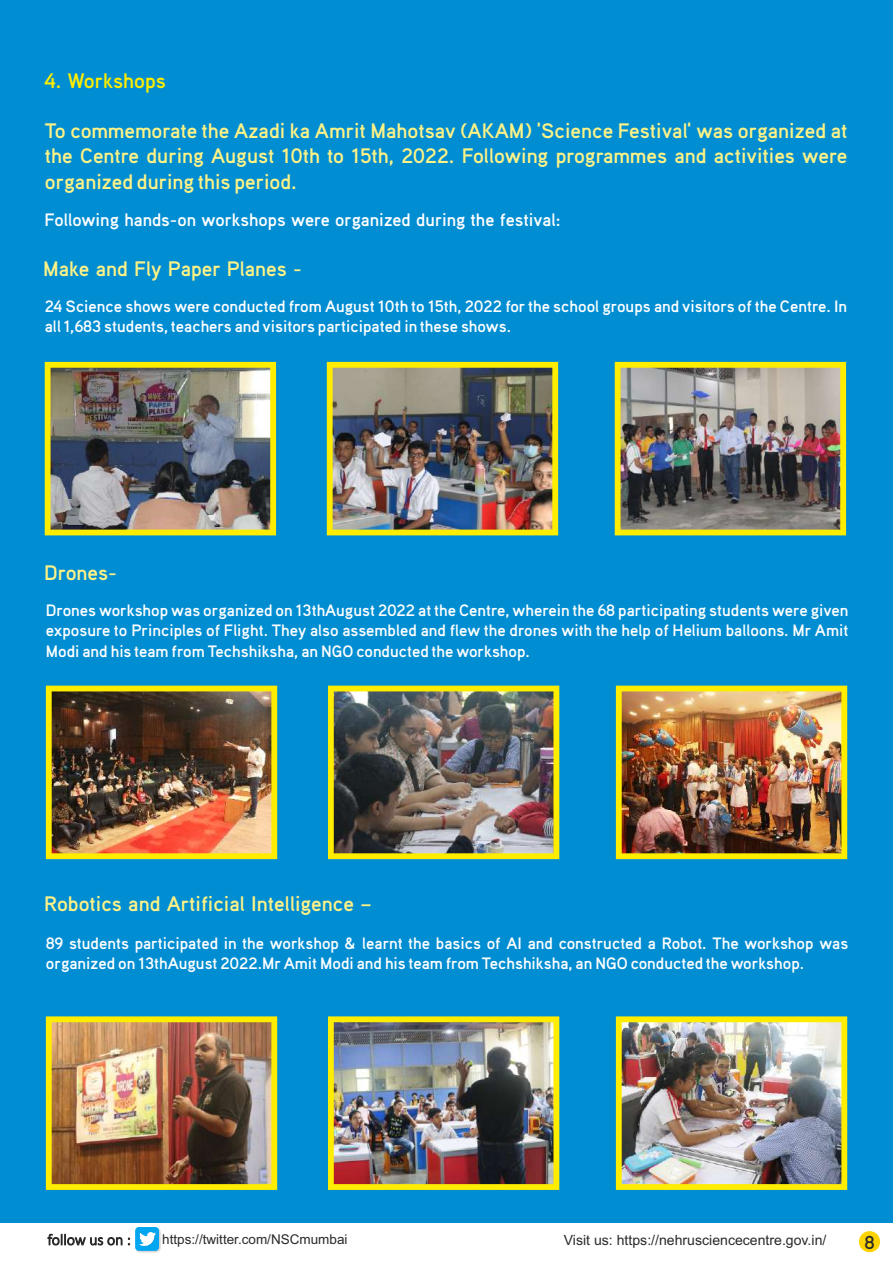
<style>
.page{position:relative;width:893px;height:1263px;background:#fff}
.page>*{position:absolute;margin:0;border:0;box-sizing:border-box;transform-origin:0 0}
.t1{font:700 21px/25.7px "Aaux Pro";color:#fdf287;text-align:justify}
.t2{font:700 21px "Aaux Pro";color:#ffed00}
.t3{font:700 18.75px "Aaux Pro";color:#2b2a29}
.t4{font:700 18px "Aaux Pro";color:#fefefe}
.t5{font:700 16.5px/20.1px "Aaux Pro";color:#fefefe}
.t6{font:14.1px "Arial";color:#2b2a29}
.t7{font:13.5px "Arial";color:#2b2a29}
</style>
<div class="page">
<div style="left:0;top:0;width:893px;height:1222px;background:#008dd2"></div>
<img style="left:45px;top:362px;width:231px;height:173px">
<img style="left:327px;top:362px;width:231px;height:173px">
<img style="left:615px;top:362px;width:231px;height:173px">
<img style="left:46px;top:686px;width:231px;height:173px">
<img style="left:328px;top:686px;width:231px;height:173px">
<img style="left:616px;top:686px;width:231px;height:173px">
<img style="left:46px;top:1016px;width:231px;height:174px">
<img style="left:328px;top:1016px;width:231px;height:174px">
<img style="left:616px;top:1016px;width:231px;height:174px">
<div style="left:859px;top:1231px;width:21px;height:21px;background:#fdd300;border-radius:50%"></div>
<img style="left:137px;top:1228px;width:23px;height:24px">
<svg style="left:47px;top:1227px;width:112px;height:24px"></svg>
<p class="t2" style="left:44px;top:67px;width:123px">4. Workshops</p>
<p class="t1" style="left:45px;top:117px;width:804px">To commemorate the Azadi ka Amrit Mahotsav (AKAM) 'Science Festival' was organized at the Centre during August 10th to 15th, 2022. Following programmes and activities were organized during this period.</p>
<p class="t4" style="left:45px;top:208px;width:518px">Following hands-on workshops were organized during the festival:</p>
<p class="t1" style="left:43px;top:255px;width:260px">Make and Fly Paper Planes -</p>
<p class="t5" style="left:45px;top:296px;width:804px">24 Science shows were conducted from August 10th to 15th, 2022 for the school groups and visitors of the Centre. In all 1,683 students, teachers and visitors participated in these shows.</p>
<p class="t1" style="left:44px;top:559px;width:74px">Drones-</p>
<p class="t5" style="left:46px;top:600px;width:804px;text-align:justify">Drones workshop was organized on 13thAugust 2022 at the Centre, wherein the 68 participating students were given exposure to Principles of Flight. They also assembled and flew the drones with the help of Helium balloons. Mr Amit Modi and his team from Techshiksha, an NGO conducted the workshop.</p>
<p class="t1" style="left:44px;top:891px;width:329px">Robotics and Artificial Intelligence –</p>
<p class="t5" style="left:46px;top:933px;width:804px">89 students participated in the workshop &amp; learnt the basics of AI and constructed a Robot. The workshop was organized on 13thAugust 2022.Mr Amit Modi and his team from Techshiksha, an NGO conducted the workshop.</p>
<p class="t7" style="left:162px;top:1234px;width:187px">https://twitter.com/NSCmumbai</p>
<p class="t6" style="left:564px;top:1235px;width:264px">Visit us: https://nehrusciencecentre.gov.in/</p>
<p class="t3" style="left:864px;top:1230px;width:12px">8</p>
</div>
